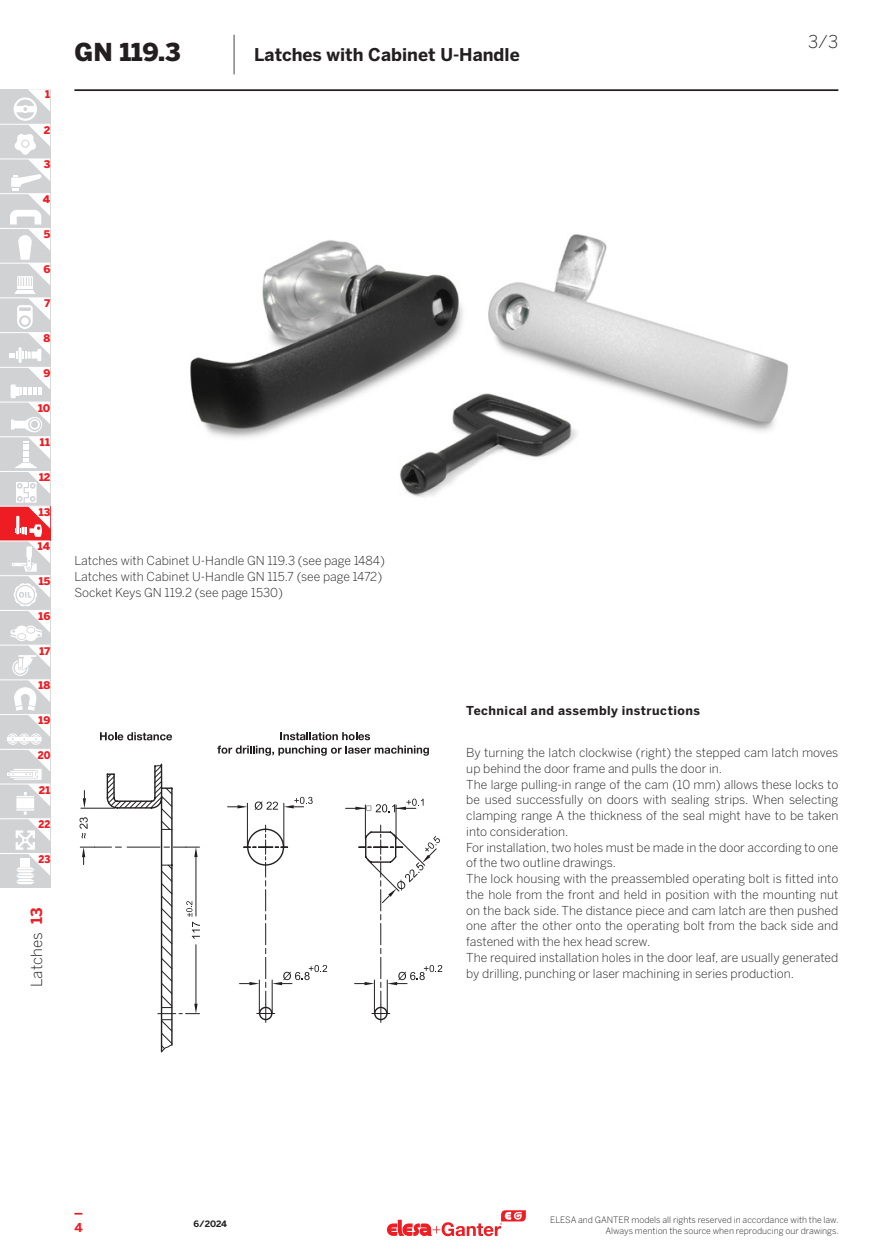
<style>
.page{position:relative;width:888px;height:1260px;background:#fff}
.page>*{position:absolute;margin:0;border:0;box-sizing:border-box;transform-origin:0 0}
._2p{font:900 24.5px "Benton Sans";color:#231f20}
._2p-2{font:700 17.5px "Benton Sans";color:#231f20}
.EG_next_page{font:300 17.5px "Benton Sans";color:#231f20}
.t1{font:300 15.4px "Benton Sans";color:#231f20}
.t2{font:700 15.4px "Benton Sans";color:#ee1d23}
.description{font:300 12.25px/15.8px "Benton Sans";color:#231f20}
.tab_name{font:700 12.25px "Benton Sans";letter-spacing:.04em;color:#231f20}
.t3{font:700 12.25px "Benton Sans";color:#ee1d23}
.t4{font:900 10.5px "Benton Sans";color:#ee1d23}
.t5{font:900 10.5px "Benton Sans";color:#ee1d23;scale:.9 1}
.t6{font:300 8.75px "Benton Sans";color:#231f20}
.t7{font:700 8.75px "Benton Sans";color:#231f20}
</style>
<div class="page">
<svg style="left:74px;top:1213px;width:8px;height:2px"></svg>
<hr style="left:74px;top:89px;width:764px;height:2px;background:#231f20">
<div style="left:0;top:749px;width:50px;height:35px;background:#d1d2d4"></div>
<div style="left:0;top:715px;width:50px;height:34px;background:#d1d2d4"></div>
<div style="left:0;top:853px;width:50px;height:35px;background:#d1d2d4"></div>
<div style="left:0;top:819px;width:50px;height:34px;background:#d1d2d4"></div>
<div style="left:0;top:784px;width:50px;height:35px;background:#d1d2d4"></div>
<div style="left:0;top:159px;width:50px;height:35px;background:#d1d2d4"></div>
<div style="left:0;top:194px;width:50px;height:34px;background:#d1d2d4"></div>
<div style="left:0;top:124px;width:50px;height:35px;background:#d1d2d4"></div>
<div style="left:0;top:90px;width:50px;height:34px;background:#d1d2d4"></div>
<hr style="left:0;top:124px;width:50px;height:1px;background:#fff">
<div style="left:0;top:228px;width:50px;height:35px;background:#d1d2d4"></div>
<div style="left:0;top:263px;width:50px;height:35px;background:#d1d2d4"></div>
<div style="left:0;top:298px;width:50px;height:35px;background:#d1d2d4"></div>
<div style="left:0;top:333px;width:50px;height:34px;background:#d1d2d4"></div>
<div style="left:0;top:367px;width:50px;height:35px;background:#d1d2d4"></div>
<div style="left:0;top:402px;width:50px;height:35px;background:#d1d2d4"></div>
<div style="left:0;top:437px;width:50px;height:35px;background:#d1d2d4"></div>
<div style="left:0;top:472px;width:50px;height:34px;background:#d1d2d4"></div>
<div style="left:0;top:506px;width:50px;height:35px;background:#ee1d23"></div>
<div style="left:0;top:541px;width:50px;height:35px;background:#d1d2d4"></div>
<div style="left:0;top:576px;width:50px;height:34px;background:#d1d2d4"></div>
<div style="left:0;top:610px;width:50px;height:35px;background:#d1d2d4"></div>
<div style="left:0;top:645px;width:50px;height:35px;background:#d1d2d4"></div>
<div style="left:0;top:680px;width:50px;height:35px;background:#d1d2d4"></div>
<hr style="left:0;top:159px;width:50px;height:1px;background:#fff">
<hr style="left:0;top:193px;width:50px;height:1px;background:#fff">
<hr style="left:0;top:228px;width:50px;height:1px;background:#fff">
<hr style="left:0;top:263px;width:50px;height:1px;background:#fff">
<hr style="left:0;top:298px;width:50px;height:1px;background:#fff">
<hr style="left:0;top:332px;width:50px;height:1px;background:#fff">
<hr style="left:0;top:367px;width:50px;height:1px;background:#fff">
<hr style="left:0;top:402px;width:50px;height:1px;background:#fff">
<hr style="left:0;top:436px;width:50px;height:1px;background:#fff">
<hr style="left:0;top:471px;width:50px;height:1px;background:#fff">
<hr style="left:0;top:506px;width:50px;height:1px;background:#fff">
<hr style="left:0;top:541px;width:50px;height:1px;background:#fff">
<hr style="left:0;top:575px;width:50px;height:1px;background:#fff">
<hr style="left:0;top:610px;width:50px;height:1px;background:#fff">
<hr style="left:0;top:645px;width:50px;height:1px;background:#fff">
<hr style="left:0;top:679px;width:50px;height:1px;background:#fff">
<hr style="left:0;top:714px;width:50px;height:1px;background:#fff">
<hr style="left:0;top:749px;width:50px;height:1px;background:#fff">
<hr style="left:0;top:784px;width:50px;height:1px;background:#fff">
<hr style="left:0;top:818px;width:50px;height:1px;background:#fff">
<hr style="left:0;top:853px;width:50px;height:1px;background:#fff">
<hr style="left:7px;top:773px;width:25px;height:3px;background:#fff">
<hr style="left:7px;top:737px;width:35px;height:4px;background:#fff">
<svg style="left:8px;top:89px;width:42px;height:795px"></svg>
<svg style="left:387px;top:1210px;width:139px;height:26px"></svg>
<hr style="left:233px;top:35px;width:2px;height:39px;background:#939598">
<hr style="left:283px;top:803px;width:1px;height:44px;background:#231f20">
<hr style="left:247px;top:803px;width:1px;height:44px;background:#231f20">
<svg style="left:255px;top:801px;width:23px;height:9px"></svg>
<svg style="left:228px;top:805px;width:19px;height:3px"></svg>
<svg style="left:239px;top:825px;width:88px;height:197px"></svg>
<hr style="left:365px;top:805px;width:1px;height:34px;background:#231f20">
<hr style="left:396px;top:805px;width:1px;height:34px;background:#231f20">
<svg style="left:355px;top:825px;width:87px;height:197px"></svg>
<svg style="left:346px;top:799px;width:78px;height:13px"></svg>
<svg style="left:284px;top:797px;width:29px;height:11px"></svg>
<svg style="left:80px;top:763px;width:120px;height:290px"></svg>
<svg style="left:100px;top:732px;width:72px;height:8px"></svg>
<svg style="left:280px;top:732px;width:90px;height:8px"></svg>
<svg style="left:217px;top:746px;width:212px;height:10px"></svg>
<img style="left:190px;top:234px;width:598px;height:263px">
<p class="t4" style="left:45px;top:87px;width:6px">1</p>
<p class="t4" style="left:44px;top:122px;width:8px">2</p>
<p class="t4" style="left:44px;top:157px;width:8px">3</p>
<p class="t4" style="left:43px;top:192px;width:9px">4</p>
<p class="t4" style="left:44px;top:226px;width:8px">5</p>
<p class="t4" style="left:43px;top:261px;width:9px">6</p>
<p class="t4" style="left:44px;top:296px;width:7px">7</p>
<p class="t4" style="left:43px;top:330px;width:8px">8</p>
<p class="t4" style="left:43px;top:365px;width:9px">9</p>
<p class="t4" style="left:38px;top:400px;width:14px">10</p>
<p class="t4" style="left:40px;top:435px;width:12px">11</p>
<p class="t4" style="left:39px;top:469px;width:13px">12</p>
<p class="t4" style="left:39px;top:504px;width:13px">13</p>
<p class="t4" style="left:38px;top:539px;width:14px">14</p>
<p class="t4" style="left:39px;top:574px;width:13px">15</p>
<p class="t4" style="left:38px;top:608px;width:13px">16</p>
<p class="t4" style="left:40px;top:643px;width:12px">17</p>
<p class="t4" style="left:39px;top:678px;width:13px">18</p>
<p class="t4" style="left:38px;top:712px;width:13px">19</p>
<p class="t5" style="left:38px;top:747px;width:16px">20</p>
<p class="t4" style="left:39px;top:782px;width:13px">21</p>
<p class="t5" style="left:39px;top:817px;width:15px">22</p>
<p class="t5" style="left:38px;top:851px;width:15px">23</p>
<p class="t2" style="left:25px;top:924px;width:18px;rotate:-90deg">13</p>
<p class="t1" style="left:26px;top:987px;width:56px;rotate:-90deg">Latches</p>
<p class="_2p" style="left:74px;top:34px;width:108px">GN 119.3</p>
<p class="_2p-2" style="left:254px;top:42px;width:267px">Latches with Cabinet U-Handle</p>
<p class="description" style="left:74px;top:552px;width:312px">Latches with Cabinet U-Handle GN 119.3 (see page 1484)</p>
<p class="description" style="left:74px;top:568px;width:309px">Latches with Cabinet U-Handle GN 115.7 (see page 1472)</p>
<p class="description" style="left:74px;top:583px;width:210px">Socket Keys GN 119.2 (see page 1530)</p>
<p class="EG_next_page" style="left:808px;top:30px;width:32px">3/3</p>
<p class="tab_name" style="left:466px;top:701px;width:235px">Technical and assembly instructions</p>
<p class="description" style="left:466px;top:744px;width:374px">By turning the latch clockwise (right) the stepped cam latch moves up behind the door frame and pulls the door in.</p>
<p class="description" style="left:466px;top:775px;width:374px;text-align:justify">The large pulling-in range of the cam (10 mm) allows these locks to be used successfully on doors with sealing strips. When selecting clamping range A the thickness of the seal might have to be taken into consideration.</p>
<p class="description" style="left:466px;top:838px;width:374px">For installation, two holes must be made in the door according to one of the two outline drawings.</p>
<p class="description" style="left:466px;top:870px;width:374px;text-align:justify">The lock housing with the preassembled operating bolt is fitted into the hole from the front and held in position with the mounting nut on the back side. The distance piece and cam latch are then pushed one after the other onto the operating bolt from the back side and fastened with the hex head screw.</p>
<p class="description" style="left:466px;top:949px;width:374px">The required installation holes in the door leaf, are usually generated by drilling, punching or laser machining in series production.</p>
<p class="t6" style="left:550px;top:1214px;width:290px">ELESA and GANTER models all rights reserved in accordance with the law.</p>
<p class="t7" style="left:193px;top:1218px;width:35px">6/2024</p>
<p class="t3" style="left:74px;top:1219px;width:10px">4</p>
<p class="t6" style="left:605px;top:1225px;width:235px">Always mention the source when reproducing our drawings.</p>
</div>
